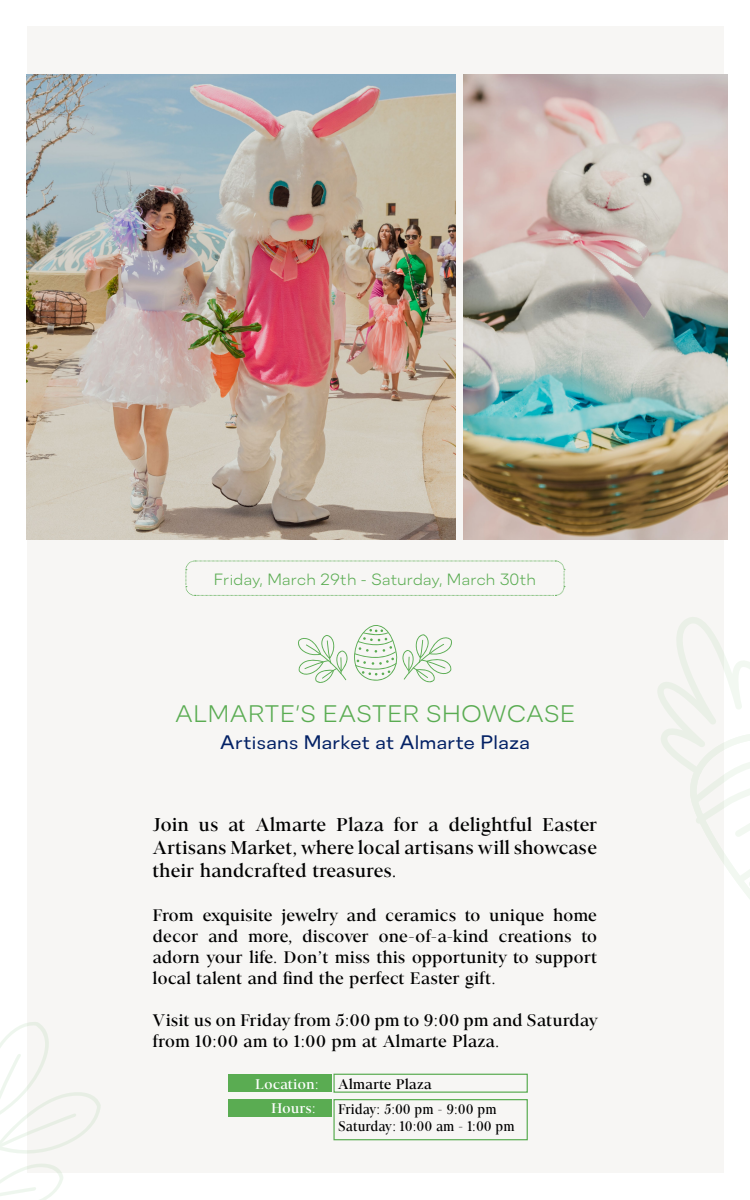
<style>
.page{position:relative;width:750px;height:1200px;background:#fff}
.page>*{position:absolute;margin:0;border:0;box-sizing:border-box;transform-origin:0 0}
.t1{font:300 22.94px "Astoria Sans";letter-spacing:.01em;color:#5aac52}
.t2{font:19.38px/23.2px "Astoria Serif";letter-spacing:-.01em;color:#000;text-align:justify}
.t3{font:18.75px "Astoria Sans";color:#032165}
.t4{font:17.5px/21px "Astoria Serif";letter-spacing:-.01em;color:#000;text-align:justify}
.t5{font:300 15.62px "Astoria Sans";color:#5aac52}
.t6{font:14.62px/24.9px "Astoria Serif";color:#000}
.t7{font:14.62px "Astoria Serif";color:#000;scale:.9 1}
.t8{font:14.62px/24.1px "Astoria Serif";letter-spacing:-.01em;color:#fff;text-align:right}
</style>
<div class="page">
<div style="left:27px;top:27px;width:696px;height:1146px;background:#f7f6f4"></div>
<img style="left:27px;top:75px;width:428px;height:465px">
<img style="left:463px;top:75px;width:264px;height:465px">
<div style="left:228px;top:1074px;width:103px;height:18px;background:#5aac52"></div>
<div style="left:228px;top:1099px;width:103px;height:18px;background:#5aac52"></div>
<div style="left:333px;top:1074px;width:195px;height:19px;border:1px solid #5aac52"></div>
<div style="left:333px;top:1099px;width:195px;height:41px;border:1px solid #5aac52"></div>
<svg style="left:298px;top:635px;width:50px;height:48px"></svg>
<svg style="left:354px;top:625px;width:98px;height:58px"></svg>
<svg style="left:658px;top:616px;width:92px;height:350px"></svg>
<svg style="left:0;top:1022px;width:101px;height:178px"></svg>
<svg style="left:185px;top:560px;width:380px;height:36px"></svg>
<p class="t5" style="left:214px;top:570px;width:324px">Friday, March 29th - Saturday, March 30th</p>
<h1 class="t1" style="left:175px;top:700px;width:402px">ALMARTE’S EASTER SHOWCASE</h1>
<p class="t3" style="left:220px;top:731px;width:312px">Artisans Market at Almarte Plaza</p>
<p class="t2" style="left:153px;top:813px;width:446px">Join us at Almarte Plaza for a delightful Easter Artisans Market, where local artisans will showcase their handcrafted treasures.</p>
<p class="t4" style="left:153px;top:905px;width:446px">From exquisite jewelry and ceramics to unique home decor and more, discover one-of-a-kind creations to adorn your life. Don’t miss this opportunity to support local talent and find the perfect Easter gift.</p>
<p class="t4" style="left:153px;top:1010px;width:447px">Visit us on Friday from 5:00 pm to 9:00 pm and Saturday from 10:00 am to 1:00 pm at Almarte Plaza.</p>
<p class="t8" style="left:255px;top:1072px;width:65px">Location:<br>Hours:</p>
<p class="t6" style="left:338px;top:1071px;width:160px">Almarte Plaza<br>Friday: 5:00 pm - 9:00 pm</p>
<p class="t7" style="left:338px;top:1118px;width:198px">Saturday: 10:00 am - 1:00 pm</p>
</div>
